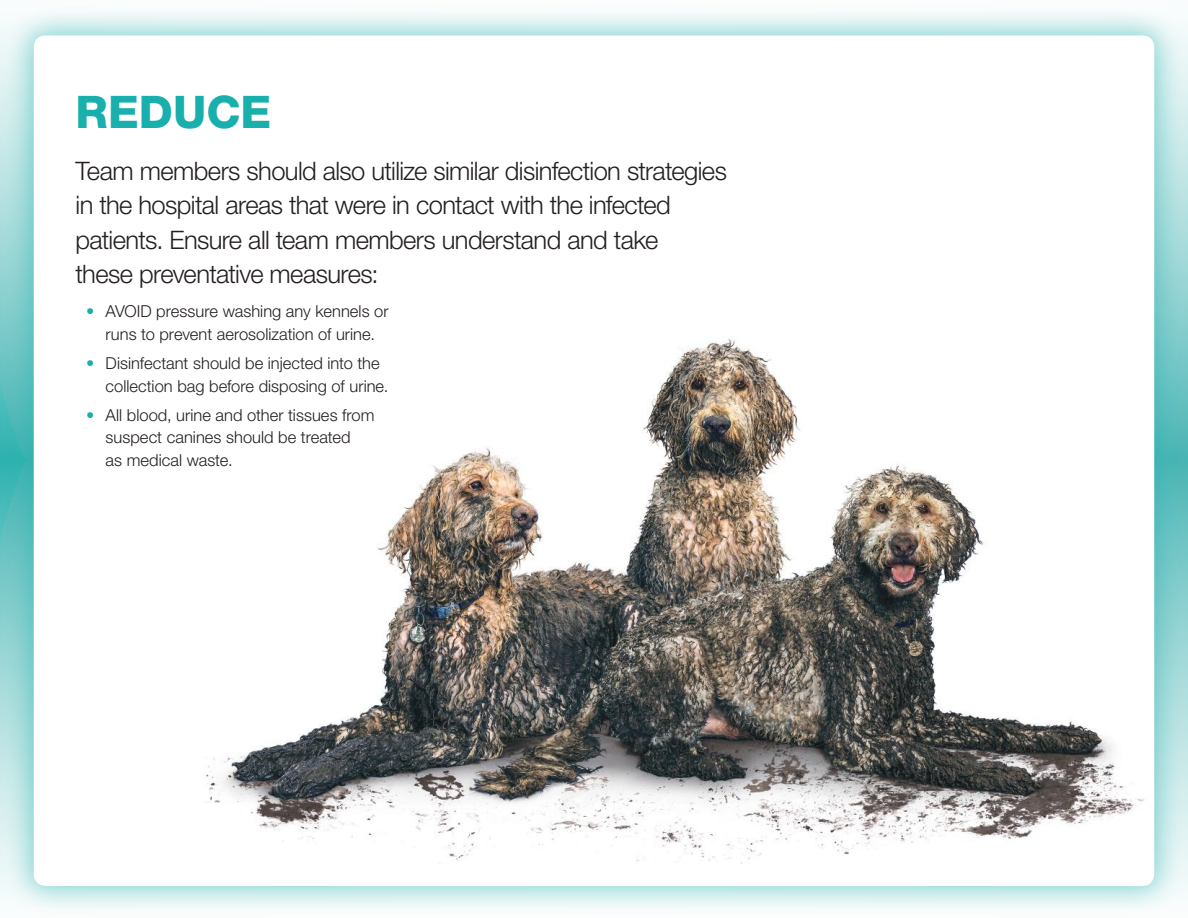
<style>
.page{position:relative;width:1188px;height:918px;background:#fff}
.page>*{position:absolute;margin:0;border:0;box-sizing:border-box;transform-origin:0 0}
.t1{font:800 45px "Helvetica Neue LT Std";color:#19afac}
.t2{font:300 25.5px/34.5px "Helvetica Neue LT Std";letter-spacing:-.025em;color:#241f1f}
.t3{font:300 16.5px/22.5px "Helvetica Neue LT Std";color:#241f1f}
.s1{color:#19afac}
</style>
<div class="page">
<div style="left:4px;top:6px;width:1180px;height:910px;background:#19afac;opacity:.5"></div>
<div style="left:34px;top:35px;width:1120px;height:851px;background:#fff;border-radius:12px"></div>
<img style="left:206px;top:338px;width:939px;height:526px">
<h1 class="t1" style="left:76px;top:85px;width:197px">REDUCE</h1>
<h2 class="t2" style="left:76px;top:153px;width:653px">Team members should also utilize similar disinfection strategies in the hospital areas that were in contact with the infected patients. Ensure all team members understand and take<br>these preventative measures:</h2>
<p class="t3" style="left:86px;top:300px;width:304px;text-align:center"><span class="s1">•</span> AVOID pressure washing any kennels or runs to prevent aerosolization of urine.</p>
<p class="t3" style="left:106px;top:352px;width:284px;text-indent:-20px"><span class="s1">•</span> Disinfectant should be injected into the collection bag before disposing of urine.</p>
<p class="t3" style="left:106px;top:403px;width:270px;text-indent:-20px"><span class="s1">•</span> All blood, urine and other tissues from suspect canines should be treated<br>as medical waste.</p>
</div>
